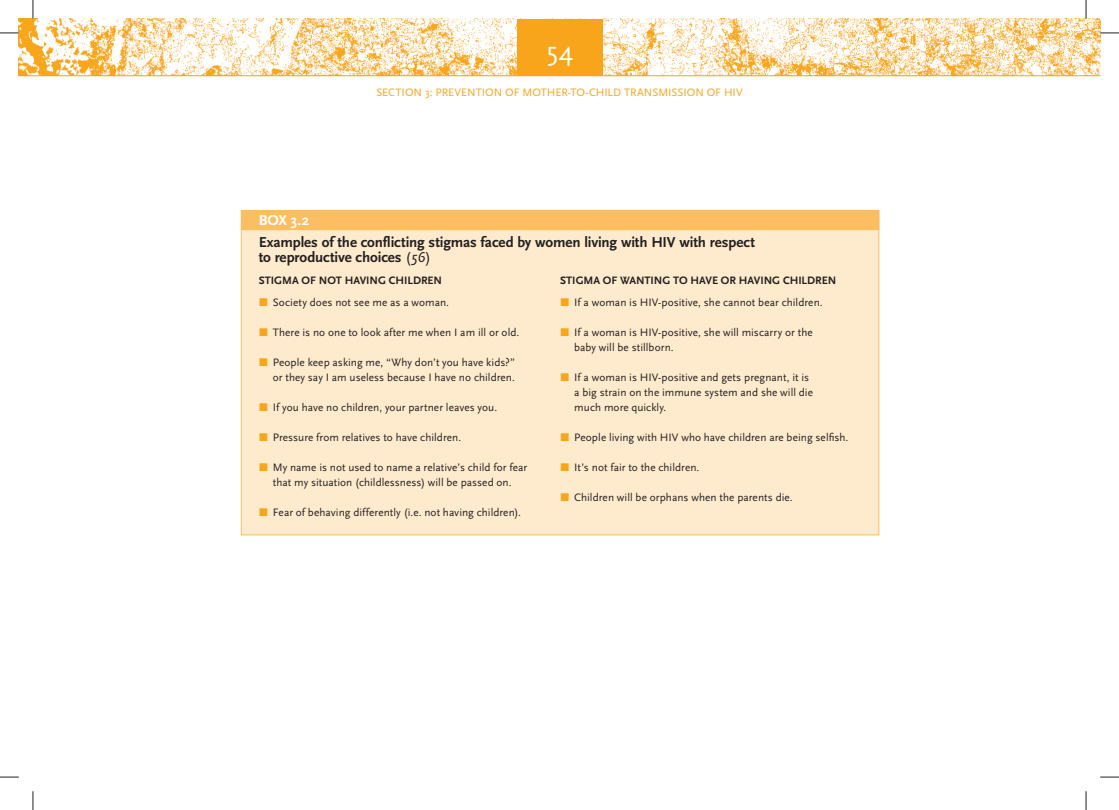
<style>
.page{position:relative;width:1119px;height:810px;background:#fff}
.page>*{position:absolute;margin:0;border:0;box-sizing:border-box;transform-origin:0 0}
.t1{font:27.5px "Scala Sans";color:#fff}
.t2{font:700 15px/15px "Scala Sans";letter-spacing:-.01em;color:#231f20}
.t3{font:700 15px "Scala Sans";color:#fff}
.t4{font:11.25px/15px "Scala Sans";color:#231f20}
.t5{font:700 11.25px "Scala Sans";letter-spacing:-.005em;color:#231f20}
.t6{font:11.25px "Scala Sans";color:#f9a51b}
.s1{font-weight:400}
.s2{font-weight:400;font-style:italic}
.s3{font-family:"European Pi Three";color:#f9a51b}
</style>
<div class="page">
<img style="left:19px;top:19px;width:1080px;height:56px">
<hr style="left:19px;top:75px;width:1080px;height:1px;background:#f9a51b">
<div style="left:517px;top:19px;width:85px;height:56px;background:#f9a51b"></div>
<div style="left:241px;top:210px;width:637px;height:325px;background:#feeacc"></div>
<div style="left:241px;top:210px;width:638px;height:20px;background:#fdbe62"></div>
<svg style="left:0;top:32px;width:19px;height:2px"></svg>
<svg style="left:1099px;top:32px;width:19px;height:2px"></svg>
<svg style="left:0;top:776px;width:19px;height:2px"></svg>
<svg style="left:1100px;top:776px;width:18px;height:2px"></svg>
<svg style="left:32px;top:0;width:2px;height:19px"></svg>
<svg style="left:32px;top:791px;width:2px;height:19px"></svg>
<svg style="left:1085px;top:0;width:1px;height:19px"></svg>
<svg style="left:1085px;top:791px;width:1px;height:19px"></svg>
<h1 class="t1" style="left:547px;top:40px;width:28px">54</h1>
<p class="t6" style="left:376px;top:88px;width:367px">SECTION 3: PREVENTION OF MOTHER-TO-CHILD TRANSMISSION OF HIV</p>
<h2 class="t3" style="left:259px;top:214px;width:52px">BOX 3.2</h2>
<h2 class="t2" style="left:259px;top:236px;width:498px">Examples of the conflicting stigmas faced by women living with HIV with respect to reproductive choices <span class="s1">(</span><span class="s2">56</span><span class="s1">)</span></h2>
<p class="t5" style="left:259px;top:276px;width:185px">STIGMA OF NOT HAVING CHILDREN</p>
<p class="t5" style="left:560px;top:276px;width:278px">STIGMA OF WANTING TO HAVE OR HAVING CHILDREN</p>
<p class="t4" style="left:259px;top:296px;width:192px"><span class="s3">-</span> Society does not see me as a woman.</p>
<p class="t4" style="left:560px;top:296px;width:264px"><span class="s3">-</span> If a woman is HIV-positive, she cannot bear children.</p>
<p class="t4" style="left:259px;top:326px;width:262px"><span class="s3">-</span> There is no one to look after me when I am ill or old.</p>
<p class="t4" style="left:574px;top:326px;width:240px;text-indent:-14px"><span class="s3">-</span> If a woman is HIV-positive, she will miscarry or the baby will be stillborn.</p>
<p class="t4" style="left:259px;top:356px;width:258px;text-align:right"><span class="s3">-</span> People keep asking me, “Why don’t you have kids?” or they say I am useless because I have no children.</p>
<p class="t4" style="left:574px;top:371px;width:240px;text-indent:-14px"><span class="s3">-</span> If a woman is HIV-positive and gets pregnant, it is a big strain on the immune system and she will die</p>
<p class="t4" style="left:259px;top:401px;width:240px"><span class="s3">-</span> If you have no children, your partner leaves you.</p>
<p class="t4" style="left:574px;top:401px;width:94px">much more quickly.</p>
<p class="t4" style="left:259px;top:431px;width:204px"><span class="s3">-</span> Pressure from relatives to have children.</p>
<p class="t4" style="left:560px;top:431px;width:290px"><span class="s3">-</span> People living with HIV who have children are being selfish.</p>
<p class="t4" style="left:259px;top:461px;width:270px"><span class="s3">-</span> My name is not used to name a relative’s child for fear</p>
<p class="t4" style="left:560px;top:461px;width:141px"><span class="s3">-</span> It’s not fair to the children.</p>
<p class="t4" style="left:273px;top:476px;width:240px">that my situation (childlessness) will be passed on.</p>
<p class="t4" style="left:560px;top:491px;width:234px"><span class="s3">-</span> Children will be orphans when the parents die.</p>
<p class="t4" style="left:259px;top:506px;width:264px"><span class="s3">-</span> Fear of behaving differently (i.e. not having children).</p>
</div>
